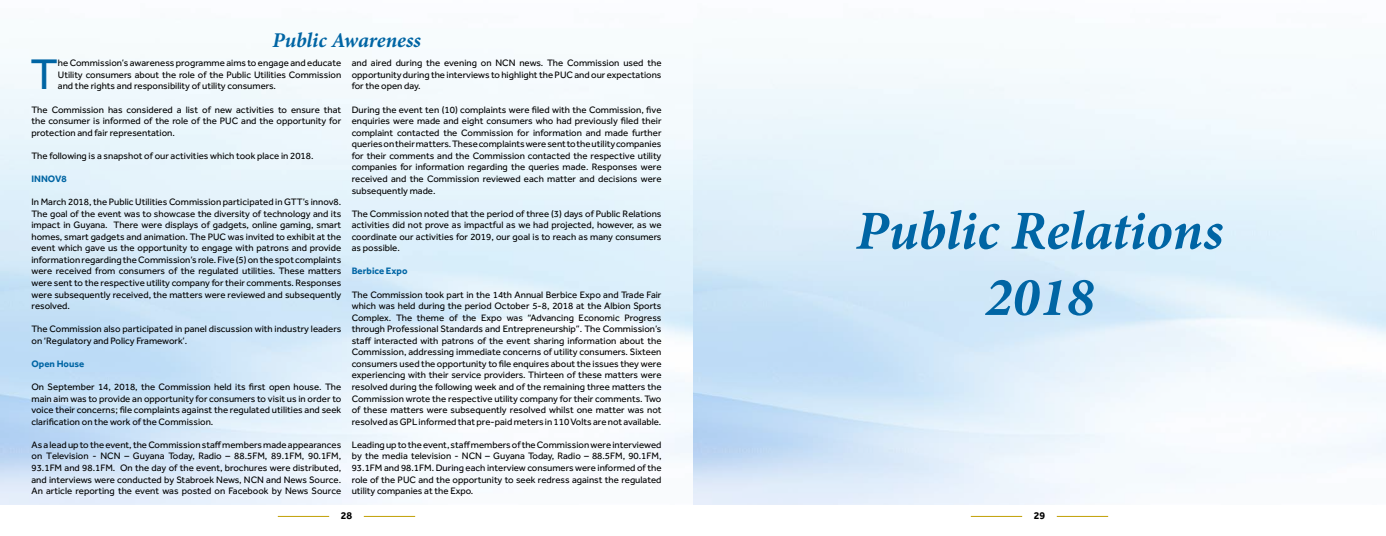
<style>
.page{position:relative;width:1386px;height:536px;background:#fff}
.page>*{position:absolute;margin:0;border:0;box-sizing:border-box;transform-origin:0 0}
.t1{font:italic 700 55.12px/66.1px "Minion Pro";color:#0065a4;text-align:center}
.t2{font:44.27px "Effra";color:#0065a4}
.t3{font:italic 700 21px "Minion Pro";letter-spacing:-.005em;color:#0065a4}
.t4{font:700 10.5px "Effra";color:#000}
.t5{font:9.62px/11.5px "Effra";color:#000;text-align:justify}
.t6{font:700 9.62px "Effra";color:#0065a4}
</style>
<div class="page">
<hr style="left:278px;top:516px;width:51px;height:1px;background:#c2a005">
<hr style="left:971px;top:516px;width:51px;height:1px;background:#c2a005">
<hr style="left:364px;top:516px;width:51px;height:1px;background:#c2a005">
<hr style="left:1057px;top:516px;width:51px;height:1px;background:#c2a005">
<h3 class="t3" style="left:272px;top:25px;width:150px">Public Awareness</h3>
<h2 class="t2" style="left:30px;top:49px;width:29px">T</h2>
<p class="t5" style="left:58px;top:57px;width:285px">he Commission’s awareness programme aims to engage and educate Utility consumers about the role of the Public Utilities Commission and the rights and responsibility of utility consumers.</p>
<p class="t5" style="left:32px;top:103px;width:311px">The Commission has considered a list of new activities to ensure that the consumer is informed of the role of the PUC and the opportunity for protection and fair representation.</p>
<p class="t5" style="left:32px;top:150px;width:284px">The following is a snapshot of our activities which took place in 2018.</p>
<p class="t6" style="left:32px;top:173px;width:37px">INNOV8</p>
<p class="t5" style="left:32px;top:196px;width:311px">In March 2018, the Public Utilities Commission participated in GTT’s innov8.<br>The goal of the event was to showcase the diversity of technology and its impact in Guyana. There were displays of gadgets, online gaming, smart homes, smart gadgets and animation. The PUC was invited to exhibit at the event which gave us the opportunity to engage with patrons and provide information regarding the Commission’s role. Five (5) on the spot complaints were received from consumers of the regulated utilities. These matters were sent to the respective utility company for their comments. Responses were subsequently received, the matters were reviewed and subsequently resolved.</p>
<p class="t5" style="left:32px;top:323px;width:311px">The Commission also participated in panel discussion with industry leaders on ‘Regulatory and Policy Framework’.</p>
<p class="t6" style="left:32px;top:357px;width:54px">Open House</p>
<p class="t5" style="left:32px;top:381px;width:311px">On September 14, 2018, the Commission held its first open house. The main aim was to provide an opportunity for consumers to visit us in order to voice their concerns; file complaints against the regulated utilities and seek clarification on the work of the Commission.</p>
<p class="t5" style="left:32px;top:438px;width:311px">As a lead up to the event, the Commission staff members made appearances on Television - NCN – Guyana Today, Radio – 88.5FM, 89.1FM, 90.1FM, 93.1FM and 98.1FM. On the day of the event, brochures were distributed, and interviews were conducted by Stabroek News, NCN and News Source.<br>An article reporting the event was posted on Facebook by News Source</p>
<p class="t5" style="left:352px;top:57px;width:311px">and aired during the evening on NCN news. The Commission used the opportunity during the interviews to highlight the PUC and our expectations for the open day.</p>
<p class="t5" style="left:352px;top:103px;width:311px">During the event ten (10) complaints were filed with the Commission, five enquiries were made and eight consumers who had previously filed their complaint contacted the Commission for information and made further queries on their matters. These complaints were sent to the utility companies for their comments and the Commission contacted the respective utility companies for information regarding the queries made. Responses were received and the Commission reviewed each matter and decisions were subsequently made.</p>
<p class="t5" style="left:352px;top:207px;width:311px">The Commission noted that the period of three (3) days of Public Relations activities did not prove as impactful as we had projected, however, as we coordinate our activities for 2019, our goal is to reach as many consumers as possible.</p>
<p class="t6" style="left:352px;top:265px;width:57px">Berbice Expo</p>
<p class="t5" style="left:352px;top:288px;width:311px">The Commission took part in the 14th Annual Berbice Expo and Trade Fair which was held during the period October 5-8, 2018 at the Albion Sports Complex. The theme of the Expo was “Advancing Economic Progress through Professional Standards and Entrepreneurship”. The Commission’s staff interacted with patrons of the event sharing information about the Commission, addressing immediate concerns of utility consumers. Sixteen consumers used the opportunity to file enquires about the issues they were experiencing with their service providers. Thirteen of these matters were resolved during the following week and of the remaining three matters the Commission wrote the respective utility company for their comments. Two of these matters were subsequently resolved whilst one matter was not resolved as GPL informed that pre-paid meters in 110 Volts are not available.</p>
<p class="t5" style="left:352px;top:438px;width:311px">Leading up to the event, staff members of the Commission were interviewed by the media television - NCN – Guyana Today, Radio – 88.5FM, 90.1FM, 93.1FM and 98.1FM. During each interview consumers were informed of the role of the PUC and the opportunity to seek redress against the regulated utility companies at the Expo.</p>
<h1 class="t1" style="left:856px;top:197px;width:369px">Public Relations<br>2018</h1>
<p class="t4" style="left:341px;top:509px;width:13px">28</p>
<p class="t4" style="left:1034px;top:509px;width:13px">29</p>
</div>
